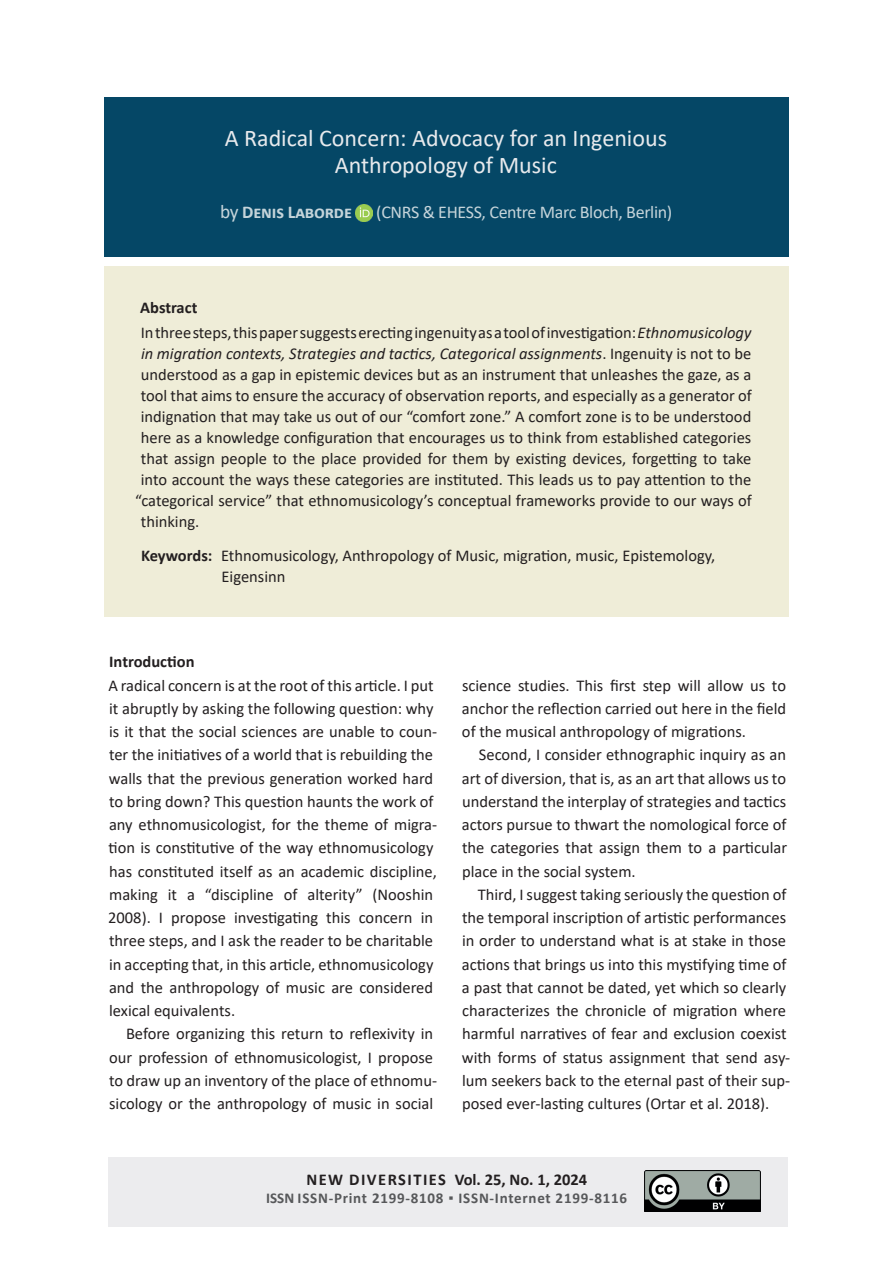
<style>
.page{position:relative;width:893px;height:1263px;background:#fff}
.page>*{position:absolute;margin:0;border:0;box-sizing:border-box;transform-origin:0 0}
.t1{font:24px/27px "Calibri";color:#e8eaed;text-align:center}
.t2{font:18px "Calibri";letter-spacing:-.02em;color:#c5d4da}
.t3{font:700 18px "Calibri";letter-spacing:-.01em;color:#c5d4da}
.t4{font:16.5px/23.2px "Calibri";color:#231f20}
.t5{font:italic 16.5px "Calibri";color:#231f20}
.t6{font:700 16.5px "Calibri";letter-spacing:.08em;color:#231f20}
.t7{font:700 15px "Calibri";letter-spacing:.05em;color:#57585a}
.s1{font-weight:400;font-size:19.5px}
.s2{font-weight:700}
.s3{font-style:italic}
.s4{font-style:normal}
</style>
<div class="page">
<div style="left:108px;top:1157px;width:680px;height:70px;background:#ececee"></div>
<div style="left:104px;top:98px;width:685px;height:159px;background:#054766"></div>
<div style="left:104px;top:266px;width:685px;height:351px;background:#efedd8"></div>
<img style="left:645px;top:1170px;width:115px;height:41px">
<img style="left:356px;top:204px;width:17px;height:17px">
<h1 class="t1" style="left:225px;top:124px;width:444px">A Radical Concern: Advocacy for an Ingenious<br>Anthropology of Music</h1>
<p class="t3" style="left:220px;top:200px;width:133px"><span class="s1">by</span> Denis Laborde</p>
<p class="t2" style="left:376px;top:200px;width:298px">(CNRS &amp; EHESS, Centre Marc Bloch, Berlin)</p>
<p class="t4" style="left:140px;top:294px;width:613px;line-height:25.2px"><span class="s2">Abstract<br></span>In three steps, this paper suggests erecting ingenuity as a tool of investigation: <span class="s3">Ethnomusicology</span></p>
<p class="t5" style="left:141px;top:342px;width:612px">in migration contexts, Strategies and tactics, Categorical assignments<span class="s4">. Ingenuity is not to be</span></p>
<p class="t4" style="left:141px;top:362px;width:612px">understood as a gap in epistemic devices but as an instrument that unleashes the gaze, as a</p>
<p class="t4" style="left:141px;top:383px;width:612px">tool that aims to ensure the accuracy of observation reports, and especially as a generator of</p>
<p class="t4" style="left:141px;top:404px;width:612px">indignation that may take us out of our “comfort zone.” A comfort zone is to be understood</p>
<p class="t4" style="left:141px;top:425px;width:612px">here as a knowledge configuration that encourages us to think from established categories</p>
<p class="t4" style="left:141px;top:446px;width:612px">that assign people to the place provided for them by existing devices, forgetting to take</p>
<p class="t4" style="left:141px;top:467px;width:612px">into account the ways these categories are instituted. This leads us to pay attention to the</p>
<p class="t4" style="left:135px;top:488px;width:618px">“categorical service” that ethnomusicology’s conceptual frameworks provide to our ways of</p>
<p class="t4" style="left:141px;top:509px;width:60px">thinking.</p>
<p class="t4" style="left:222px;top:544px;width:495px;line-height:21px;text-indent:-81px"><span class="s2">Keywords:</span> Ethnomusicology, Anthropology of Music, migration, music, Epistemology,<br>Eigensinn</p>
<p class="t6" style="left:109px;top:650px;width:87px">Introduction</p>
<p class="t4" style="left:108px;top:673px;width:331px">A radical concern is at the root of this article. I put it abruptly by asking the following question: why is it that the social sciences are unable to coun&shy;ter the initiatives of a world that is rebuilding the walls that the previous generation worked hard to bring down? This question haunts the work of any ethnomusicologist, for the theme of migra&shy;tion is constitutive of the way ethnomusicology has constituted itself as an academic discipline, making it a “discipline of alterity” (Nooshin 2008). I propose investigating this concern in three steps, and I ask the reader to be charitable in accepting that, in this article, ethnomusicology and the anthropology of music are considered lexical equivalents.</p>
<p class="t4" style="left:109px;top:1022px;width:330px;text-indent:17px">Before organizing this return to reflexivity in our profession of ethnomusicologist, I propose to draw up an inventory of the place of ethnomu&shy;sicology or the anthropology of music in social</p>
<p class="t4" style="left:462px;top:673px;width:326px;text-align:justify">science studies. This first step will allow us to anchor the reflection carried out here in the field of the musical anthropology of migrations.</p>
<p class="t4" style="left:462px;top:743px;width:327px;text-align:justify;text-indent:17px">Second, I consider ethnographic inquiry as an art of diversion, that is, as an art that allows us to understand the interplay of strategies and tactics actors pursue to thwart the nomological force of the categories that assign them to a particular place in the social system.</p>
<p class="t4" style="left:462px;top:882px;width:330px;text-indent:16px">Third, I suggest taking seriously the question of the temporal inscription of artistic performances in order to understand what is at stake in those actions that brings us into this mystifying time of a past that cannot be dated, yet which so clearly characterizes the chronicle of migration where harmful narratives of fear and exclusion coexist with forms of status assignment that send asy&shy;lum seekers back to the eternal past of their sup&shy;posed ever-lasting cultures (Ortar et al. 2018).</p>
<p class="t6" style="left:306px;top:1168px;width:282px">NEW DIVERSITIES Vol. 25, No. 1, 2024</p>
<p class="t7" style="left:266px;top:1187px;width:362px">ISSN ISSN-Print 2199-8108 ▪ ISSN-Internet 2199-8116</p>
</div>
